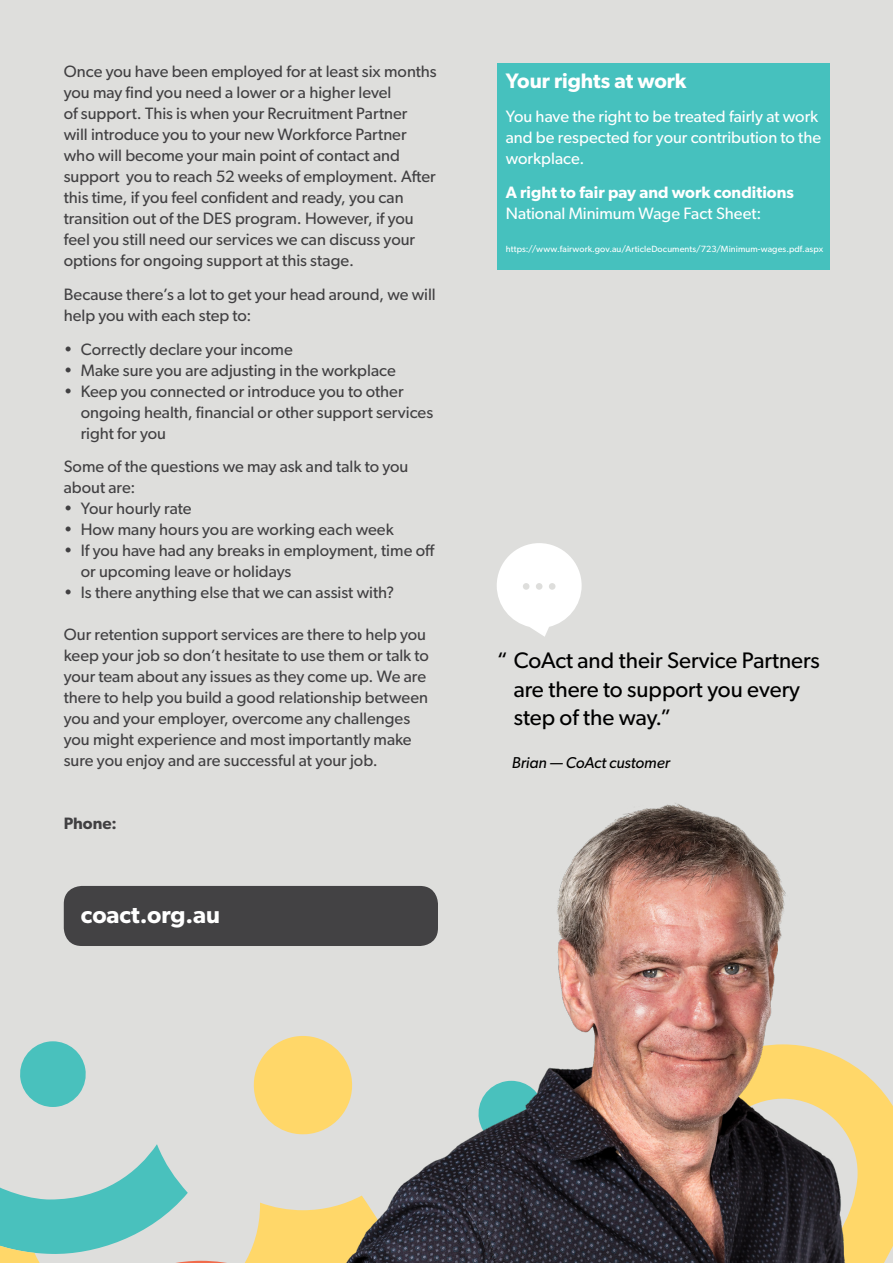
<style>
.page{position:relative;width:893px;height:1263px;background:#dededc}
.page>*{position:absolute;margin:0;border:0;box-sizing:border-box;transform-origin:0 0}
.t1{font:600 24px "Gibson";color:#fff}
.t2{font:22.5px/28.5px "Gibson";color:#000}
.t3{font:600 21px "Gibson";letter-spacing:-.005em;color:#fff}
.t4{font:16.5px/21px "Gibson";color:#414042}
.t5{font:16.5px/21px "Gibson";color:#fff}
.t6{font:600 16.5px "Gibson";color:#fff}
.t7{font:600 16.5px "Gibson";letter-spacing:.005em;color:#414042}
.t8{font:italic 15.75px "Gibson";color:#000}
.t9{font:9px "Gibson";letter-spacing:.01em;color:#fff}
</style>
<div class="page">
<div style="left:64px;top:886px;width:374px;height:60px;background:#434244;border-radius:18px"></div>
<svg style="left:20px;top:1041px;width:66px;height:66px"></svg>
<svg style="left:864px;top:1073px;width:29px;height:190px;background:#fbd773"></svg>
<svg style="left:0;top:1144px;width:327px;height:119px"></svg>
<svg style="left:253px;top:1036px;width:74px;height:98px"></svg>
<div style="left:497px;top:64px;width:332px;height:206px;background:#46c1be"></div>
<svg style="left:497px;top:543px;width:85px;height:94px"></svg>
<div style="left:523px;top:583px;width:6px;height:7px;background:#dededc;border-radius:50%"></div>
<div style="left:536px;top:583px;width:6px;height:7px;background:#dededc;border-radius:50%"></div>
<div style="left:549px;top:583px;width:6px;height:7px;background:#dededc;border-radius:50%"></div>
<img style="left:327px;top:803px;width:537px;height:460px">
<p class="t4" style="left:64px;top:61px;width:374px">Once you have been employed for at least six months you may find you need a lower or a higher level<br>of support. This is when your Recruitment Partner<br>will introduce you to your new Workforce Partner who will become your main point of contact and support you to reach 52 weeks of employment. After this time, if you feel confident and ready, you can transition out of the DES program. However, if you feel you still need our services we can discuss your options for ongoing support at this stage.</p>
<p class="t4" style="left:64px;top:283px;width:373px">Because there’s a lot to get your head around, we will help you with each step to:</p>
<p class="t4" style="left:64px;top:338px;width:230px">• Correctly declare your income</p>
<p class="t4" style="left:64px;top:359px;width:333px">• Make sure you are adjusting in the workplace</p>
<p class="t4" style="left:81px;top:380px;width:354px;text-indent:-17px">• Keep you connected or introduce you to other ongoing health, financial or other support services right for you</p>
<p class="t4" style="left:64px;top:456px;width:346px">Some of the questions we may ask and talk to you about are:</p>
<p class="t4" style="left:64px;top:498px;width:129px">• Your hourly rate</p>
<p class="t4" style="left:64px;top:519px;width:331px">• How many hours you are working each week</p>
<p class="t4" style="left:81px;top:540px;width:355px;text-indent:-17px">• If you have had any breaks in employment, time off or upcoming leave or holidays</p>
<p class="t4" style="left:64px;top:582px;width:332px">• Is there anything else that we can assist with?</p>
<p class="t4" style="left:64px;top:624px;width:367px">Our retention support services are there to help you keep your job so don’t hesitate to use them or talk to your team about any issues as they come up. We are there to help you build a good relationship between you and your employer, overcome any challenges you might experience and most importantly make sure you enjoy and are successful at your job.</p>
<p class="t7" style="left:64px;top:814px;width:55px">Phone:</p>
<h1 class="t1" style="left:81px;top:901px;width:141px">coact.org.au</h1>
<p class="t3" style="left:506px;top:68px;width:182px">Your rights at work</p>
<p class="t5" style="left:506px;top:105px;width:317px">You have the right to be treated fairly at work and be respected for your contribution to the workplace.</p>
<p class="t6" style="left:506px;top:182px;width:290px">A right to fair pay and work conditions</p>
<p class="t5" style="left:506px;top:202px;width:257px">National Minimum Wage Fact Sheet:</p>
<p class="t9" style="left:506px;top:244px;width:319px">https://www.fairwork.gov.au/ArticleDocuments/723/Minimum-wages.pdf.aspx</p>
<h2 class="t2" style="left:514px;top:646px;width:307px;text-indent:-17px">“ CoAct and their Service Partners are there to support you every step of the way.”</h2>
<p class="t8" style="left:512px;top:753px;width:160px">Brian — CoAct customer</p>
</div>
